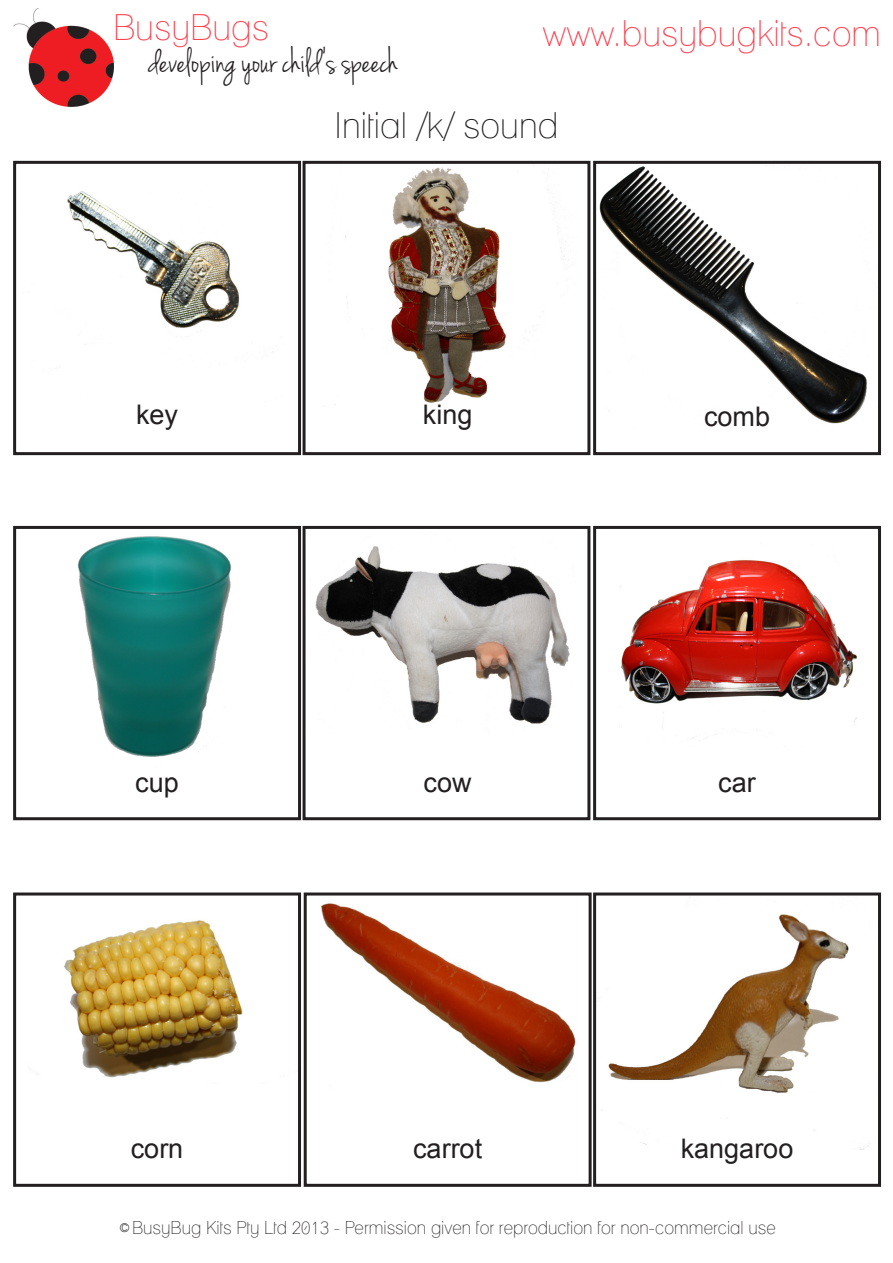
<style>
.page{position:relative;width:893px;height:1263px;background:#fff}
.page>*{position:absolute;margin:0;border:0;box-sizing:border-box;transform-origin:0 0}
.t1{font:condensed 36px "Lane";color:#ff404e}
.t2{font:36px "Jenna Sue";color:#231f20}
.t3{font:condensed 36px "Lane";color:#231f20}
.t4{font:27px "Arial";color:#231f20}
.t5{font:condensed 18px "Lane";color:#231f20}
</style>
<div class="page">
<img style="left:13px;top:9px;width:100px;height:97px">
<img style="left:67px;top:191px;width:207px;height:162px">
<div style="left:13px;top:161px;width:288px;height:294px;border:3px solid #231f20"></div>
<img style="left:335px;top:167px;width:231px;height:238px">
<div style="left:303px;top:161px;width:287px;height:294px;border:3px solid #231f20"></div>
<img style="left:599px;top:166px;width:268px;height:258px">
<div style="left:593px;top:161px;width:288px;height:294px;border:3px solid #231f20"></div>
<img style="left:78px;top:536px;width:153px;height:221px">
<div style="left:13px;top:526px;width:288px;height:294px;border:3px solid #231f20"></div>
<img style="left:315px;top:546px;width:255px;height:179px">
<div style="left:303px;top:526px;width:287px;height:294px;border:3px solid #231f20"></div>
<img style="left:620px;top:560px;width:237px;height:181px">
<div style="left:593px;top:526px;width:288px;height:294px;border:3px solid #231f20"></div>
<img style="left:36px;top:920px;width:207px;height:158px">
<div style="left:13px;top:892px;width:288px;height:295px;border:3px solid #231f20"></div>
<img style="left:320px;top:903px;width:256px;height:180px">
<div style="left:304px;top:892px;width:288px;height:295px;border:3px solid #231f20"></div>
<img style="left:602px;top:914px;width:267px;height:236px">
<div style="left:593px;top:892px;width:288px;height:295px;border:3px solid #231f20"></div>
<h1 class="t1" style="left:113px;top:6px;width:157px">BusyBugs</h1>
<h1 class="t2" style="left:149px;top:45px;width:251px">developing your child’s speech</h1>
<h1 class="t1" style="left:542px;top:11px;width:340px">www.busybugkits.com</h1>
<h2 class="t4" style="left:136px;top:399px;width:44px">key</h2>
<h1 class="t3" style="left:335px;top:103px;width:225px">Initial /k/ sound</h1>
<h2 class="t4" style="left:423px;top:399px;width:51px">king</h2>
<h2 class="t4" style="left:704px;top:402px;width:68px">comb</h2>
<h2 class="t4" style="left:135px;top:768px;width:45px">cup</h2>
<h2 class="t4" style="left:424px;top:768px;width:50px">cow</h2>
<h2 class="t4" style="left:718px;top:768px;width:39px">car</h2>
<h2 class="t4" style="left:131px;top:1133px;width:54px">corn</h2>
<h2 class="t4" style="left:413px;top:1133px;width:71px">carrot</h2>
<h2 class="t4" style="left:681px;top:1133px;width:114px">kangaroo</h2>
<p class="t5" style="left:117px;top:1216px;width:660px">©BusyBug Kits Pty Ltd 2013 - Permission given for reproduction for non-commercial use</p>
</div>
